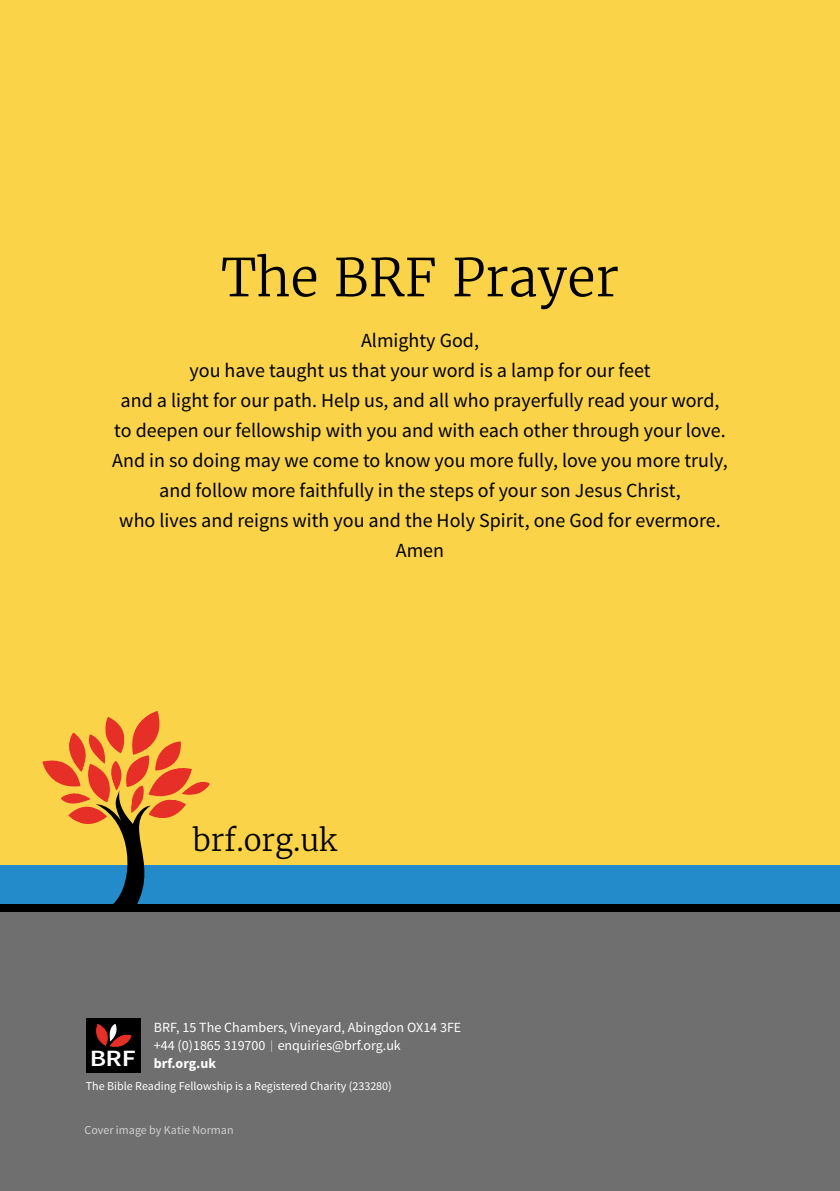
<style>
.page{position:relative;width:840px;height:1191px;background:#fff}
.page>*{position:absolute;margin:0;border:0;box-sizing:border-box;transform-origin:0 0}
.t1{font:300 52px "Merriweather";color:#000}
.t2{font:300 30px "Merriweather";color:#000}
.t3{font:600 23.4px "Source Sans Pro";color:#fff;scale:1.18 1}
.t4{font:20px/30px "Source Sans Pro";color:#000;text-align:center}
.t5{font:14px/18px "Source Sans Pro";color:#fff}
.t6{font:700 14px "Source Sans Pro";color:#fff}
.t7{font:12px "Source Sans Pro";color:#fff}
.t8{font:12px "Source Sans Pro";color:#d0d0d0}
</style>
<div class="page">
<div style="left:0;top:0;width:839px;height:879px;background:#fad348"></div>
<div style="left:0;top:864px;width:839px;height:55px;background:#248bcb"></div>
<div style="left:0;top:912px;width:839px;height:279px;background:#706f6f"></div>
<svg style="left:42px;top:712px;width:168px;height:192px"></svg>
<div style="left:0;top:904px;width:839px;height:8px;background:#000"></div>
<div style="left:86px;top:1017px;width:54px;height:55px;background:#000"></div>
<svg style="left:96px;top:1024px;width:36px;height:23px"></svg>
<h1 class="t1" style="left:221px;top:245px;width:399px">The BRF Prayer</h1>
<p class="t4" style="left:112px;top:326px;width:616px">Almighty God,<br>you have taught us that your word is a lamp for our feet<br>and a light for our path. Help us, and all who prayerfully read your word, to deepen our fellowship with you and with each other through your love.<br>And in so doing may we come to know you more fully, love you more truly, and follow more faithfully in the steps of your son Jesus Christ,<br>who lives and reigns with you and the Holy Spirit, one God for evermore.<br>Amen</p>
<h2 class="t2" style="left:193px;top:822px;width:145px">brf.org.uk</h2>
<p class="t5" style="left:154px;top:1018px;width:309px">BRF, 15 The Chambers, Vineyard, Abingdon OX14 3FE +44 (0)1865 319700 enquiries@brf.org.uk</p>
<p class="t6" style="left:154px;top:1054px;width:64px">brf.org.uk</p>
<p class="t7" style="left:86px;top:1078px;width:307px">The Bible Reading Fellowship is a Registered Charity (233280)</p>
<p class="t3" style="left:90px;top:1043px;width:41px">BRF</p>
<p class="t8" style="left:84px;top:1122px;width:150px">Cover image by Katie Norman</p>
</div>
